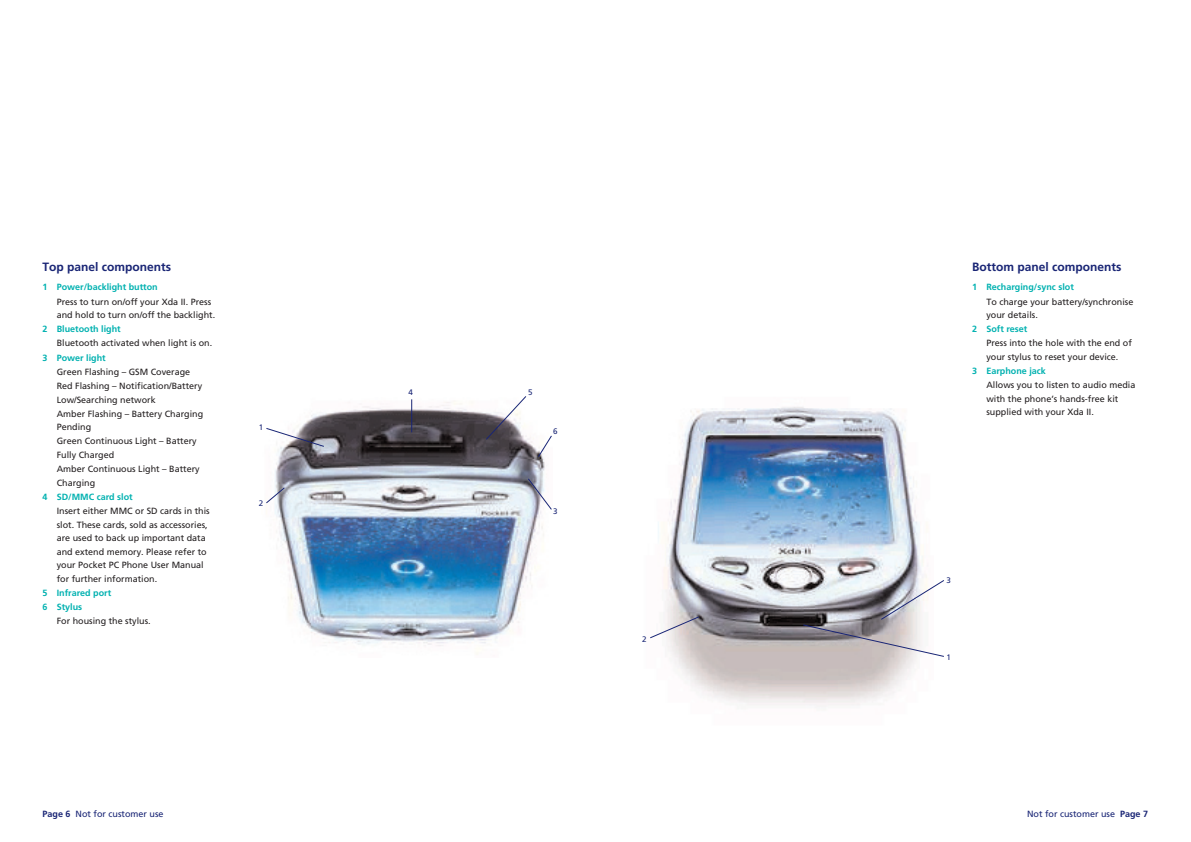
<style>
.page{position:relative;width:1191px;height:842px;background:#fff}
.page>*{position:absolute;margin:0;border:0;box-sizing:border-box;transform-origin:0 0}
.t1{font:700 12px "Frutiger";color:#192575}
.t2{font:9px/13.5px "Frutiger";color:#231f20}
.t3{font:700 9px/14.2px "Frutiger";color:#00b1b0}
.t4{font:9px "Frutiger";color:#192575}
.t5{font:8px "Frutiger";color:#192575}
.s1{font-weight:700}
</style>
<div class="page">
<img style="left:275px;top:399px;width:270px;height:256px">
<img style="left:658px;top:407px;width:269px;height:300px">
<svg style="left:266px;top:427px;width:59px;height:21px"></svg>
<svg style="left:485px;top:396px;width:42px;height:45px"></svg>
<svg style="left:537px;top:435px;width:15px;height:23px"></svg>
<svg style="left:650px;top:616px;width:50px;height:23px"></svg>
<svg style="left:802px;top:579px;width:142px;height:79px"></svg>
<svg style="left:527px;top:477px;width:25px;height:34px"></svg>
<hr style="left:411px;top:399px;width:1px;height:33px;background:#192575">
<svg style="left:266px;top:486px;width:20px;height:18px"></svg>
<h1 class="t1" style="left:43px;top:262px;width:130px">Top panel components</h1>
<p class="t3" style="left:43px;top:281px;width:117px">1 Power/backlight button</p>
<p class="t2" style="left:57px;top:295px;width:160px">Press to turn on/off your Xda II. Press and hold to turn on/off the backlight.</p>
<p class="t3" style="left:43px;top:323px;width:80px">2 Bluetooth light</p>
<p class="t2" style="left:57px;top:337px;width:157px">Bluetooth activated when light is on.</p>
<p class="t3" style="left:43px;top:351px;width:65px">3 Power light</p>
<p class="t2" style="left:57px;top:365px;width:148px;line-height:13.9px">Green Flashing – GSM Coverage<br>Red Flashing – Notification/Battery<br>Low/Searching network<br>Amber Flashing – Battery Charging<br>Pending<br>Green Continuous Light – Battery<br>Fully Charged<br>Amber Continuous Light – Battery<br>Charging</p>
<p class="t3" style="left:43px;top:490px;width:92px">4 SD/MMC card slot</p>
<p class="t2" style="left:57px;top:505px;width:154px">Insert either MMC or SD cards in this slot. These cards, sold as accessories, are used to back up important data and extend memory. Please refer to your Pocket PC Phone User Manual for further information.</p>
<p class="t3" style="left:43px;top:586px;width:70px">5 Infrared port<br>6 Stylus</p>
<p class="t2" style="left:57px;top:615px;width:95px">For housing the stylus.</p>
<p class="t5" style="left:259px;top:424px;width:6px">1</p>
<p class="t5" style="left:259px;top:500px;width:6px">2</p>
<p class="t5" style="left:409px;top:389px;width:6px">4</p>
<p class="t5" style="left:528px;top:389px;width:6px">5</p>
<p class="t5" style="left:553px;top:428px;width:6px">6</p>
<p class="t5" style="left:553px;top:508px;width:6px">3</p>
<p class="t5" style="left:642px;top:636px;width:6px">2</p>
<h1 class="t1" style="left:972px;top:262px;width:151px">Bottom panel components</h1>
<p class="t3" style="left:972px;top:281px;width:103px">1 Recharging/sync slot</p>
<p class="t2" style="left:986px;top:295px;width:148px">To charge your battery/synchronise your details.</p>
<p class="t3" style="left:972px;top:323px;width:57px">2 Soft reset</p>
<p class="t2" style="left:986px;top:337px;width:147px">Press into the hole with the end of your stylus to reset your device.</p>
<p class="t3" style="left:972px;top:365px;width:75px">3 Earphone jack</p>
<p class="t2" style="left:986px;top:379px;width:151px">Allows you to listen to audio media with the phone’s hands-free kit supplied with your Xda II.</p>
<p class="t5" style="left:947px;top:577px;width:6px">3</p>
<p class="t5" style="left:947px;top:654px;width:6px">1</p>
<p class="t4" style="left:43px;top:810px;width:123px"><span class="s1">Page 6</span> Not for customer use</p>
<p class="t4" style="left:1027px;top:810px;width:123px">Not for customer use <span class="s1">Page 7</span></p>
</div>
